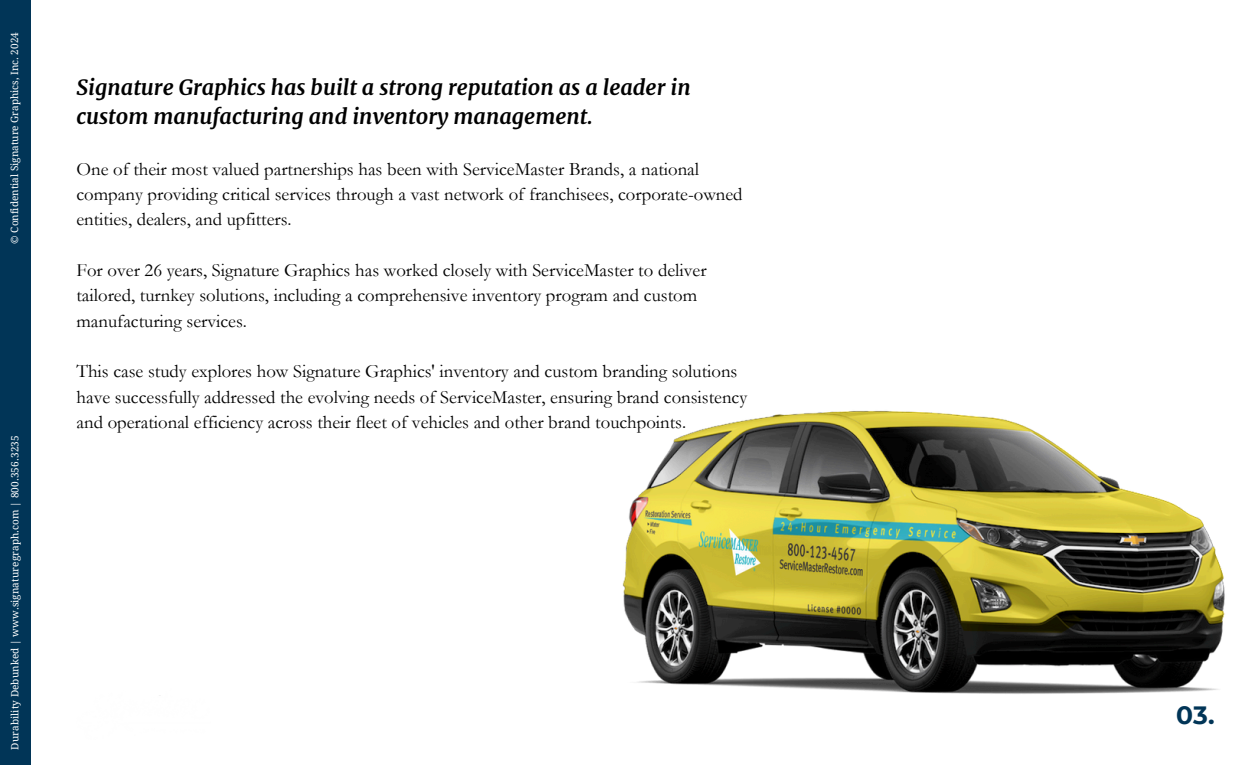
<style>
.page{position:relative;width:1260px;height:765px;background:#fff}
.page>*{position:absolute;margin:0;border:0;box-sizing:border-box;transform-origin:0 0}
.t1{font:700 25px "Montserrat";color:#013557}
.t2{font:italic 700 21.25px/29px "Merriweather";color:#000}
.t3{font:18.75px/25.2px "Garamond";color:#000}
.t4{font:10px "Droid Serif";letter-spacing:.01em;color:#fff}
</style>
<div class="page">
<div style="left:0;top:0;width:30px;height:765px;background:#013557"></div>
<img style="left:622px;top:411px;width:603px;height:283px">
<h1 class="t4" style="left:9px;top:244px;width:213px;rotate:-90deg">© Confidential Signature Graphics, Inc. 2024</h1>
<p class="t4" style="left:9px;top:750px;width:316px;rotate:-90deg">Durability Debunked | www.signaturegraph.com | 800.356.3235</p>
<h2 class="t2" style="left:76px;top:73px;width:616px">Signature Graphics has built a strong reputation as a leader in custom manufacturing and inventory management.</h2>
<h3 class="t3" style="left:76px;top:156px;width:668px">One of their most valued partnerships has been with ServiceMaster Brands, a national company providing critical services through a vast network of franchisees, corporate-owned entities, dealers, and upfitters.</h3>
<h3 class="t3" style="left:76px;top:258px;width:632px">For over 26 years, Signature Graphics has worked closely with ServiceMaster to deliver tailored, turnkey solutions, including a comprehensive inventory program and custom manufacturing services.</h3>
<p class="t3" style="left:76px;top:359px;width:672px">This case study explores how Signature Graphics' inventory and custom branding solutions have successfully addressed the evolving needs of ServiceMaster, ensuring brand consistency and operational efficiency across their fleet of vehicles and other brand touchpoints.</p>
<p class="t1" style="left:1176px;top:700px;width:40px">03.</p>
</div>
